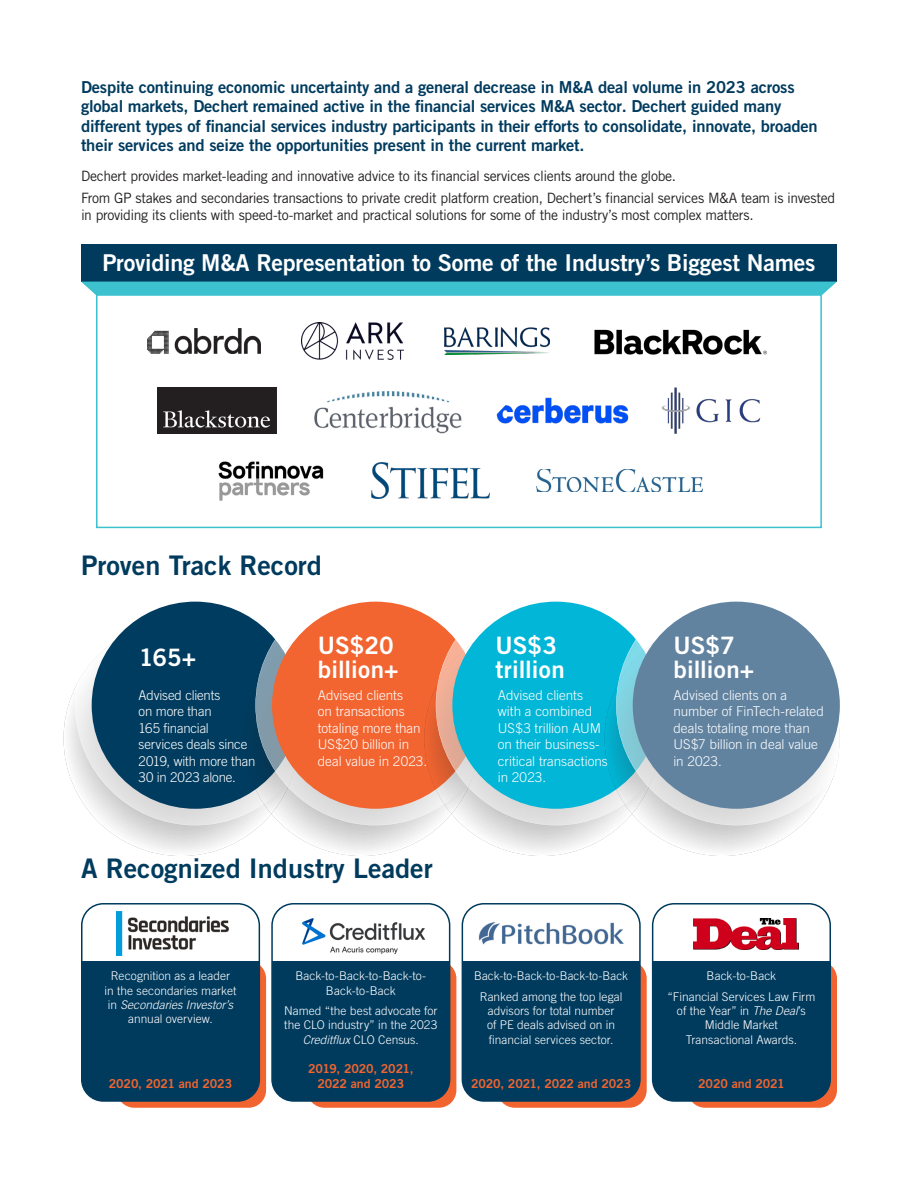
<style>
.page{position:relative;width:918px;height:1188px;background:#fff}
.page>*{position:absolute;margin:0;border:0;box-sizing:border-box;transform-origin:0 0}
.t1{font:27px "Trade Gothic LT Std Bd 2";color:#003b5e}
.Body_copy{font:24px/24px "Trade Gothic LT Std Bd 2";letter-spacing:-.005em;color:#fff}
.t2{font:23.25px "Trade Gothic LT Std Bd 2";letter-spacing:-.01em;color:#fff}
.t3{font:16.5px/19.5px "Trade Gothic LT Std Bd 2";letter-spacing:-.01em;color:#003b5e}
.t4{font:14.25px/17.1px "Trade Gothic LT Std";letter-spacing:-.025em;color:#231f20}
.t5{font:300 13.5px/16.5px "Trade Gothic LT Std";letter-spacing:-.005em;color:#fff}
.Body_copy-2{font:12.3px/14.9px "Trade Gothic LT Std Bd 2";letter-spacing:-.015em;color:#f2642f;text-align:center}
.Body_copy-3{font:300 12px/14.4px "Trade Gothic LT Std";color:#fff;text-align:center}
.s1{font-style:italic}
</style>
<div class="page">
<div style="left:81px;top:244px;width:756px;height:38px;background:#003b5e"></div>
<div style="left:81px;top:282px;width:756px;height:13px;background:#3cc1ce"></div>
<div style="left:96px;top:294px;width:726px;height:234px;border:2px solid #3cc1ce"></div>
<img style="left:302px;top:323px;width:101px;height:36px">
<img style="left:594px;top:329px;width:173px;height:26px">
<img style="left:444px;top:327px;width:106px;height:28px">
<img style="left:148px;top:329px;width:113px;height:24px">
<img style="left:661px;top:387px;width:100px;height:47px">
<img style="left:157px;top:387px;width:119px;height:47px">
<img style="left:314px;top:391px;width:148px;height:43px">
<img style="left:496px;top:398px;width:132px;height:25px">
<img style="left:537px;top:470px;width:166px;height:22px">
<img style="left:372px;top:463px;width:117px;height:35px">
<img style="left:218px;top:461px;width:106px;height:40px">
<div style="left:497px;top:961px;width:150px;height:147px;background:#f2642f;border-radius:18px"></div>
<div style="left:462px;top:904px;width:178px;height:197px;background:#003b5e;border-radius:22px"></div>
<div style="left:462px;top:904px;width:178px;height:57px;background:#fff"></div>
<div style="left:462px;top:903px;width:179px;height:199px;border:2px solid #003b5e;border-radius:22px"></div>
<div style="left:688px;top:961px;width:149px;height:147px;background:#f2642f;border-radius:18px"></div>
<div style="left:653px;top:904px;width:177px;height:197px;background:#003b5e;border-radius:22px"></div>
<div style="left:653px;top:904px;width:177px;height:57px;background:#fff"></div>
<div style="left:652px;top:903px;width:179px;height:199px;border:2px solid #003b5e;border-radius:22px"></div>
<div style="left:117px;top:961px;width:149px;height:147px;background:#f2642f;border-radius:18px"></div>
<div style="left:82px;top:904px;width:177px;height:197px;background:#003b5e;border-radius:22px"></div>
<div style="left:82px;top:904px;width:177px;height:57px;background:#fff"></div>
<div style="left:81px;top:903px;width:179px;height:199px;border:2px solid #003b5e;border-radius:22px"></div>
<div style="left:307px;top:961px;width:149px;height:147px;background:#f2642f;border-radius:18px"></div>
<div style="left:272px;top:904px;width:178px;height:197px;background:#003b5e;border-radius:22px"></div>
<div style="left:272px;top:904px;width:178px;height:57px;background:#fff"></div>
<div style="left:271px;top:903px;width:179px;height:199px;border:2px solid #003b5e;border-radius:22px"></div>
<img style="left:693px;top:918px;width:105px;height:31px">
<img style="left:116px;top:912px;width:113px;height:44px">
<img style="left:302px;top:918px;width:124px;height:37px">
<img style="left:478px;top:922px;width:146px;height:23px">
<svg style="left:64px;top:688px;width:180px;height:168px"></svg>
<svg style="left:75px;top:601px;width:179px;height:224px"></svg>
<div style="left:92px;top:602px;width:207px;height:207px;background:#003c5f;border-radius:50%"></div>
<svg style="left:244px;top:790px;width:180px;height:66px"></svg>
<svg style="left:255px;top:601px;width:181px;height:224px"></svg>
<div style="left:272px;top:602px;width:207px;height:207px;background:#f26531;border-radius:50%"></div>
<svg style="left:424px;top:687px;width:181px;height:169px"></svg>
<svg style="left:436px;top:601px;width:180px;height:224px"></svg>
<div style="left:452px;top:602px;width:208px;height:207px;background:#01b6d6;border-radius:50%"></div>
<svg style="left:605px;top:688px;width:197px;height:168px"></svg>
<svg style="left:616px;top:601px;width:224px;height:224px"></svg>
<div style="left:633px;top:602px;width:207px;height:207px;background:#6183a0;border-radius:50%"></div>
<p class="t3" style="left:81px;top:77px;width:738px">Despite continuing economic uncertainty and a general decrease in M&amp;A deal volume in 2023 across global markets, Dechert remained active in the financial services M&amp;A sector. Dechert guided many different types of financial services industry participants in their efforts to consolidate, innovate, broaden their services and seize the opportunities present in the current market.</p>
<p class="t4" style="left:81px;top:167px;width:597px">Dechert provides market-leading and innovative advice to its financial services clients around the globe.</p>
<p class="t4" style="left:81px;top:189px;width:756px">From GP stakes and secondaries transactions to private credit platform creation, Dechert’s financial services M&amp;A team is invested in providing its clients with speed-to-market and practical solutions for some of the industry’s most complex matters.</p>
<p class="t2" style="left:102px;top:248px;width:715px">Providing M&amp;A Representation to Some of the Industry’s Biggest Names</p>
<p class="t1" style="left:81px;top:549px;width:242px">Proven Track Record</p>
<p class="Body_copy" style="left:139px;top:645px;width:59px">165+</p>
<p class="t5" style="left:139px;top:686px;width:118px">Advised clients<br>on more than<br>165 financial services deals since<br>2019, with more than<br>30 in 2023 alone.</p>
<p class="Body_copy" style="left:318px;top:633px;width:82px">US$20 billion+</p>
<p class="t5" style="left:318px;top:686px;width:111px">Advised clients<br>on transactions totaling more than<br>US$20 billion in deal value in 2023.</p>
<p class="t1" style="left:81px;top:852px;width:353px">A Recognized Industry Leader</p>
<p class="Body_copy" style="left:496px;top:633px;width:71px">US$3 trillion</p>
<p class="t5" style="left:498px;top:686px;width:112px">Advised clients with a combined<br>US$3 trillion AUM on their business&shy;critical transactions in 2023.</p>
<p class="Body_copy-3" style="left:105px;top:968px;width:133px">Recognition as a leader<br>in the secondaries market in <span class="s1">Secondaries Investor’s </span>annual overview.</p>
<p class="Body_copy-2" style="left:109px;top:1076px;width:125px">2020, 2021 and 2023</p>
<p class="Body_copy-3" style="left:295px;top:968px;width:132px">Back-to-Back-to-Back-to-<br>Back-to-Back</p>
<p class="Body_copy-3" style="left:284px;top:1003px;width:155px">Named “the best advocate for the CLO industry” in the 2023<br><span class="s1">Creditflux</span> CLO Census.</p>
<p class="Body_copy-2" style="left:308px;top:1061px;width:107px">2019, 2020, 2021,<br>2022 and 2023</p>
<p class="Body_copy-3" style="left:474px;top:968px;width:155px">Back-to-Back-to-Back-to-Back</p>
<p class="Body_copy-3" style="left:480px;top:989px;width:144px">Ranked among the top legal advisors for total number<br>of PE deals advised on in financial services sector.</p>
<p class="Body_copy-2" style="left:471px;top:1076px;width:162px">2020, 2021, 2022 and 2023</p>
<p class="Body_copy" style="left:674px;top:633px;width:82px">US$7 billion+</p>
<p class="t5" style="left:674px;top:686px;width:152px">Advised clients on a number of FinTech-related deals totaling more than<br>US$7 billion in deal value in 2023.</p>
<p class="Body_copy-3" style="left:707px;top:968px;width:71px">Back-to-Back</p>
<p class="Body_copy-3" style="left:668px;top:989px;width:149px">“Financial Services Law Firm of the Year” in <span class="s1">The Deal</span>’s<br>Middle Market<br>Transactional Awards.</p>
<p class="Body_copy-2" style="left:698px;top:1076px;width:88px">2020 and 2021</p>
</div>
